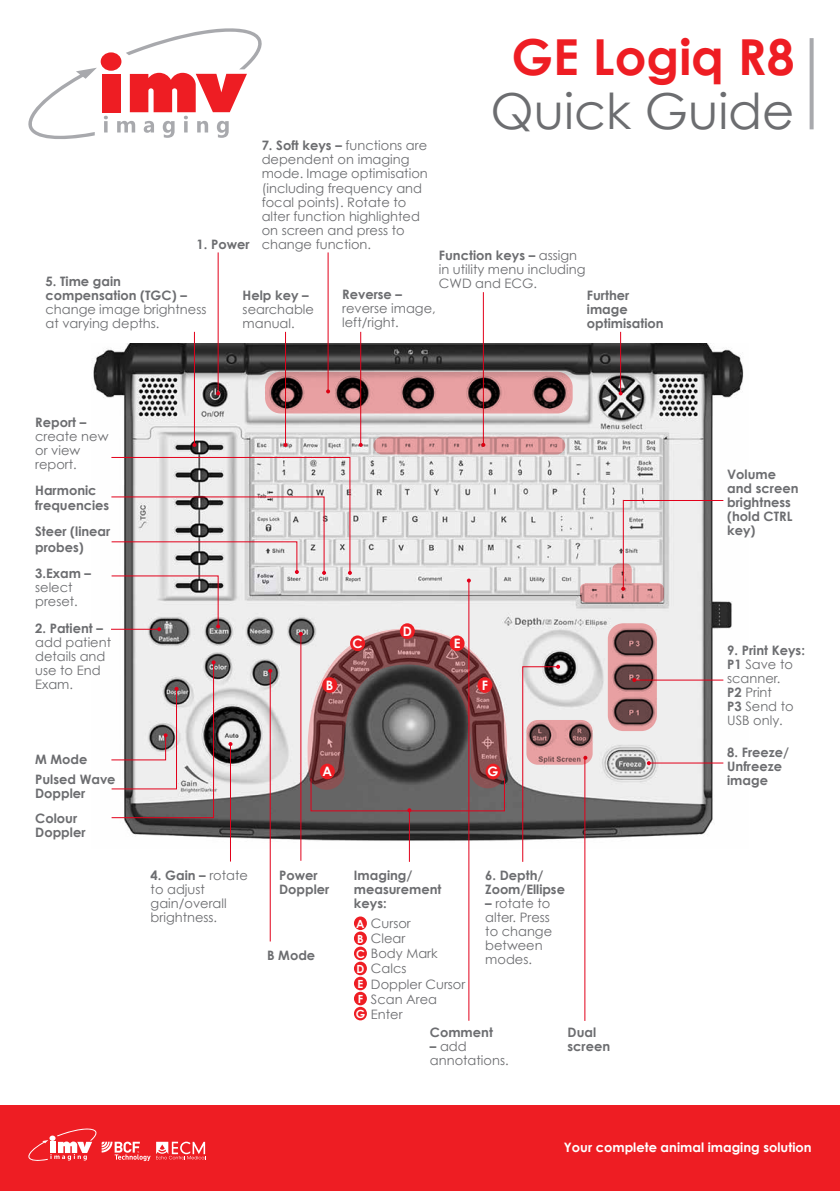
<style>
.page{position:relative;width:840px;height:1191px;background:#fff}
.page>*{position:absolute;margin:0;border:0;box-sizing:border-box;transform-origin:0 0}
.t1{font:49.6px/54px "Century Gothic";color:#6c6d70;text-align:center}
.t2{font:13px/14px "Century Gothic";color:#6c6d70}
.t3{font:700 13px/14px "Century Gothic";color:#6c6d70}
.t4{font:700 13px "Century Gothic";color:#fff}
.t5{font:700 11.2px "Century Gothic";color:#fff}
.s1{font-weight:700;color:#ee1d23}
.s2{font-weight:700}
</style>
<div class="page">
<div style="left:0;top:1106px;width:839px;height:85px;background:#ee1d23"></div>
<svg style="left:28px;top:1128px;width:68px;height:32px"></svg>
<svg style="left:102px;top:1141px;width:48px;height:20px"></svg>
<svg style="left:156px;top:1141px;width:50px;height:18px"></svg>
<div style="left:102px;top:74px;width:18px;height:38px;background:#ee1d23"></div>
<svg style="left:101px;top:52px;width:20px;height:19px"></svg>
<svg style="left:28px;top:68px;width:69px;height:71px"></svg>
<svg style="left:104px;top:28px;width:158px;height:110px"></svg>
<img style="left:93px;top:343px;width:651px;height:505px">
<hr style="left:619px;top:332px;width:1px;height:61px;background:#e2001a">
<svg style="left:618px;top:391px;width:4px;height:4px"></svg>
<hr style="left:648px;top:762px;width:75px;height:1px;background:#e2001a">
<svg style="left:646px;top:761px;width:4px;height:4px"></svg>
<hr style="left:584px;top:757px;width:1px;height:264px;background:#e2001a">
<hr style="left:230px;top:744px;width:1px;height:117px;background:#e2001a">
<hr style="left:408px;top:810px;width:1px;height:52px;background:#e2001a">
<hr style="left:468px;top:580px;width:1px;height:440px;background:#e2001a">
<hr style="left:300px;top:634px;width:1px;height:226px;background:#e2001a">
<hr style="left:269px;top:671px;width:1px;height:270px;background:#e2001a">
<hr style="left:194px;top:332px;width:1px;height:113px;background:#e2001a">
<svg style="left:192px;top:443px;width:4px;height:4px"></svg>
<hr style="left:217px;top:252px;width:1px;height:141px;background:#e2001a">
<svg style="left:216px;top:391px;width:4px;height:4px"></svg>
<hr style="left:327px;top:252px;width:1px;height:139px;background:#e2001a">
<hr style="left:482px;top:292px;width:1px;height:153px;background:#e2001a">
<hr style="left:360px;top:332px;width:1px;height:113px;background:#e2001a">
<svg style="left:358px;top:443px;width:4px;height:4px"></svg>
<hr style="left:285px;top:332px;width:1px;height:113px;background:#e2001a">
<svg style="left:283px;top:443px;width:4px;height:4px"></svg>
<hr style="left:633px;top:679px;width:90px;height:1px;background:#e2001a">
<hr style="left:623px;top:500px;width:100px;height:1px;background:#e2001a">
<hr style="left:622px;top:500px;width:1px;height:87px;background:#e2001a">
<svg style="left:521px;top:665px;width:38px;height:197px"></svg>
<svg style="left:373px;top:437px;width:192px;height:17px;background:#d79395"></svg>
<svg style="left:607px;top:623px;width:49px;height:108px;background:#9c6b6d"></svg>
<svg style="left:526px;top:720px;width:66px;height:44px;background:#ba8081"></svg>
<svg style="left:579px;top:563px;width:84px;height:39px;background:#e1b7b8"></svg>
<svg style="left:110px;top:456px;width:399px;height:362px;background:#b9b0b1"></svg>
<div style="left:320px;top:763px;width:14px;height:16px;background:#ee1d23;border-radius:50%"></div>
<div style="left:485px;top:763px;width:15px;height:16px;background:#ee1d23;border-radius:50%"></div>
<div style="left:322px;top:677px;width:15px;height:16px;background:#ee1d23;border-radius:50%"></div>
<div style="left:477px;top:677px;width:15px;height:16px;background:#ee1d23;border-radius:50%"></div>
<div style="left:350px;top:635px;width:15px;height:16px;background:#ee1d23;border-radius:50%"></div>
<div style="left:449px;top:635px;width:15px;height:16px;background:#ee1d23;border-radius:50%"></div>
<div style="left:399px;top:623px;width:15px;height:16px;background:#ee1d23;border-radius:50%"></div>
<div style="left:354px;top:916px;width:13px;height:14px;background:#ee1d23;border-radius:50%"></div>
<div style="left:354px;top:931px;width:13px;height:14px;background:#ee1d23;border-radius:50%"></div>
<div style="left:354px;top:946px;width:13px;height:14px;background:#ee1d23;border-radius:50%"></div>
<div style="left:354px;top:961px;width:13px;height:14px;background:#ee1d23;border-radius:50%"></div>
<div style="left:354px;top:976px;width:13px;height:14px;background:#ee1d23;border-radius:50%"></div>
<div style="left:354px;top:991px;width:13px;height:14px;background:#ee1d23;border-radius:50%"></div>
<div style="left:354px;top:1006px;width:13px;height:14px;background:#ee1d23;border-radius:50%"></div>
<svg style="left:809px;top:38px;width:4px;height:91px"></svg>
<svg style="left:265px;top:372px;width:307px;height:41px;background:#ad7577"></svg>
<p class="t1" style="left:490px;top:30px;width:305px"><span class="s1">GE Logiq R8<br></span>Quick Guide</p>
<p class="t2" style="left:261px;top:139px;width:167px"><span class="s2">7. Soft keys –</span> functions are dependent on imaging mode. Image optimisation (including frequency and focal points). Rotate to alter function highlighted on screen and press to change function.</p>
<p class="t2" style="left:342px;top:287px;width:95px"><span class="s2">Reverse – </span>reverse image, left/right.</p>
<p class="t3" style="left:196px;top:236px;width:55px">1. Power</p>
<p class="t2" style="left:45px;top:274px;width:162px"><span class="s2">5. Time gain compensation (TGC) – </span>change image brightness at varying depths.</p>
<p class="t2" style="left:438px;top:248px;width:148px"><span class="s2">Function keys –</span> assign in utility menu including<br>CWD and ECG.</p>
<p class="t2" style="left:242px;top:288px;width:73px"><span class="s2">Help key – </span>searchable manual.</p>
<p class="t3" style="left:586px;top:287px;width:78px">Further image optimisation</p>
<p class="t2" style="left:35px;top:415px;width:75px"><span class="s2">Report – </span>create new or view report.</p>
<p class="t3" style="left:35px;top:482px;width:76px;line-height:15.6px">Harmonic frequencies</p>
<p class="t3" style="left:35px;top:523px;width:77px;line-height:15.6px">Steer (linear probes)</p>
<p class="t2" style="left:35px;top:566px;width:57px"><span class="s2">3.Exam – </span>select preset.</p>
<p class="t3" style="left:35px;top:621px;width:69px">2. Patient –</p>
<p class="t2" style="left:35px;top:635px;width:77px">add patient details and use to End<br>Exam.</p>
<p class="t3" style="left:35px;top:751px;width:54px">M Mode</p>
<p class="t3" style="left:35px;top:772px;width:82px">Pulsed Wave<br>Doppler</p>
<p class="t3" style="left:35px;top:811px;width:52px">Colour<br>Doppler</p>
<p class="t4" style="left:402px;top:623px;width:11px">D</p>
<p class="t4" style="left:352px;top:635px;width:12px">C</p>
<p class="t4" style="left:453px;top:635px;width:8px">E</p>
<p class="t4" style="left:326px;top:677px;width:9px">B</p>
<p class="t4" style="left:481px;top:677px;width:8px">F</p>
<p class="t4" style="left:322px;top:763px;width:11px">A</p>
<p class="t4" style="left:487px;top:763px;width:12px">G</p>
<p class="t2" style="left:150px;top:868px;width:99px"><span class="s2">4. Gain –</span> rotate to adjust gain/overall brightness.</p>
<p class="t3" style="left:279px;top:868px;width:52px">Power<br>Doppler</p>
<p class="t3" style="left:267px;top:947px;width:50px">B Mode</p>
<p class="t3" style="left:354px;top:868px;width:60px">Imaging/</p>
<p class="t3" style="left:354px;top:882px;width:89px">measurement keys:</p>
<p class="t2" style="left:371px;top:916px;width:41px">Cursor</p>
<p class="t2" style="left:371px;top:931px;width:36px">Clear</p>
<p class="t2" style="left:371px;top:946px;width:68px">Body Mark</p>
<p class="t2" style="left:371px;top:961px;width:37px">Calcs</p>
<p class="t2" style="left:371px;top:976px;width:96px">Doppler Cursor</p>
<p class="t2" style="left:371px;top:991px;width:68px">Scan Area</p>
<p class="t2" style="left:371px;top:1007px;width:33px">Enter</p>
<p class="t5" style="left:356px;top:916px;width:10px">A</p>
<p class="t5" style="left:357px;top:931px;width:8px">B</p>
<p class="t5" style="left:356px;top:946px;width:10px">C</p>
<p class="t5" style="left:356px;top:961px;width:9px">D</p>
<p class="t5" style="left:357px;top:976px;width:7px">E</p>
<p class="t5" style="left:357px;top:991px;width:7px">F</p>
<p class="t5" style="left:355px;top:1006px;width:11px">G</p>
<p class="t3" style="left:485px;top:868px;width:81px">6. Depth/<br>Zoom/Ellipse</p>
<p class="t2" style="left:485px;top:896px;width:68px"><span class="s2">–</span> rotate to alter. Press to change between modes.</p>
<p class="t3" style="left:429px;top:1025px;width:64px">Comment</p>
<p class="t2" style="left:429px;top:1039px;width:80px"><span class="s2">–</span> add annotations.</p>
<p class="t3" style="left:567px;top:1025px;width:44px">Dual screen</p>
<p class="t3" style="left:726px;top:466px;width:73px">Volume and screen brightness (hold CTRL key)</p>
<p class="t3" style="left:726px;top:643px;width:79px">9. Print Keys:</p>
<p class="t2" style="left:726px;top:657px;width:67px"><span class="s2">P1</span> Save to scanner.</p>
<p class="t2" style="left:726px;top:685px;width:46px"><span class="s2">P2</span> Print</p>
<p class="t2" style="left:726px;top:699px;width:68px"><span class="s2">P3</span> Send to<br>USB only.</p>
<p class="t3" style="left:726px;top:745px;width:63px">8. Freeze/<br>Unfreeze image</p>
<p class="t4" style="left:563px;top:1139px;width:249px">Your complete animal imaging solution</p>
</div>
